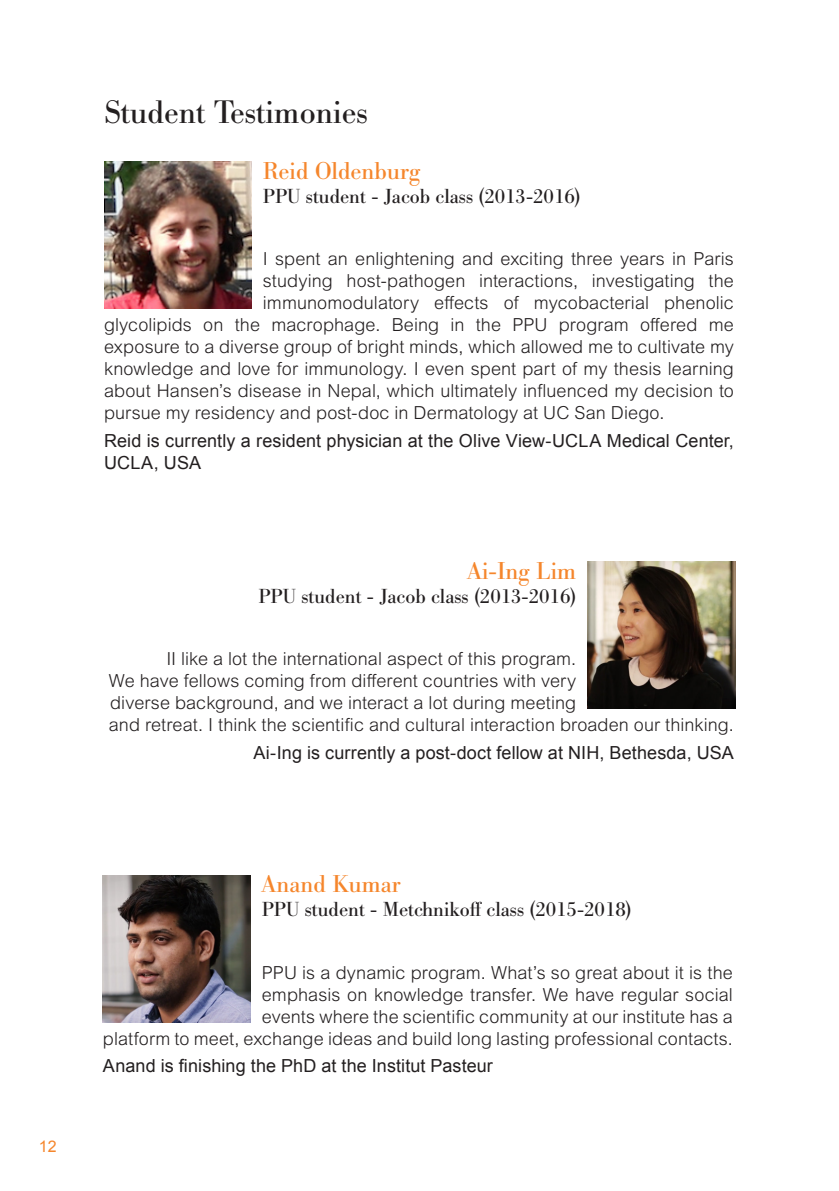
<style>
.page{position:relative;width:839px;height:1191px;background:#fff}
.page>*{position:absolute;margin:0;border:0;box-sizing:border-box;transform-origin:0 0}
.t1{font:32px "Bodoni BE";color:#231f20}
.t2{font:24px "Bodoni BE";color:#f5862c}
.t3{font:20px "Bodoni BE";color:#231f20}
.t4{font:300 18px/22px "Arial MT Pro";letter-spacing:.005em;color:#231f20;text-align:right}
.t5{font:18px/22px "Arial";letter-spacing:.005em;color:#231f20}
.t6{font:16px "Arial";color:#f5862c}
</style>
<div class="page">
<img style="left:104px;top:161px;width:147px;height:148px">
<img style="left:103px;top:875px;width:147px;height:147px">
<img style="left:587px;top:561px;width:147px;height:148px">
<p class="t6" style="left:39px;top:1135px;width:19px">12</p>
<p class="t1" style="left:104px;top:93px;width:265px">Student Testimonies</p>
<p class="t2" style="left:263px;top:157px;width:159px">Reid Oldenburg</p>
<p class="t3" style="left:263px;top:184px;width:319px">PPU student - Jacob class (2013-2016)</p>
<p class="t4" style="left:263px;top:248px;width:472px">I spent an enlightening and exciting three years in Paris</p>
<p class="t4" style="left:263px;top:270px;width:472px">studying host-pathogen interactions, investigating the</p>
<p class="t4" style="left:263px;top:292px;width:472px">immunomodulatory effects of mycobacterial phenolic</p>
<p class="t4" style="left:104px;top:314px;width:631px">glycolipids on the macrophage. Being in the PPU program offered me</p>
<p class="t4" style="left:104px;top:336px;width:631px">exposure to a diverse group of bright minds, which allowed me to cultivate my</p>
<p class="t4" style="left:104px;top:358px;width:631px">knowledge and love for immunology. I even spent part of my thesis learning</p>
<p class="t4" style="left:104px;top:380px;width:631px">about Hansen’s disease in Nepal, which ultimately influenced my decision to</p>
<p class="t4" style="left:104px;top:402px;width:561px">pursue my residency and post-doc in Dermatology at UC San Diego.</p>
<p class="t5" style="left:104px;top:429px;width:631px">Reid is currently a resident physician at the Olive View-UCLA Medical Center,<br>UCLA, USA</p>
<p class="t2" style="left:467px;top:557px;width:110px">Ai-Ing Lim</p>
<p class="t3" style="left:258px;top:585px;width:319px">PPU student - Jacob class (2013-2016)</p>
<p class="t4" style="left:166px;top:648px;width:411px">II like a lot the international aspect of this program.</p>
<p class="t4" style="left:109px;top:670px;width:626px;text-align:left">We have fellows coming from different countries with very<br>diverse background, and we interact a lot during meeting<br>and retreat. I think the scientific and cultural interaction broaden our thinking.</p>
<p class="t5" style="left:253px;top:742px;width:482px">Ai-Ing is currently a post-doct fellow at NIH, Bethesda, USA</p>
<p class="t2" style="left:262px;top:870px;width:141px">Anand Kumar</p>
<p class="t3" style="left:262px;top:898px;width:371px">PPU student - Metchnikoff class (2015-2018)</p>
<p class="t4" style="left:103px;top:962px;width:631px">PPU is a dynamic program. What’s so great about it is the<br>emphasis on knowledge transfer. We have regular social<br>events where the scientific community at our institute has a<br>platform to meet, exchange ideas and build long lasting professional contacts.</p>
<p class="t5" style="left:103px;top:1055px;width:391px">Anand is finishing the PhD at the Institut Pasteur</p>
</div>
